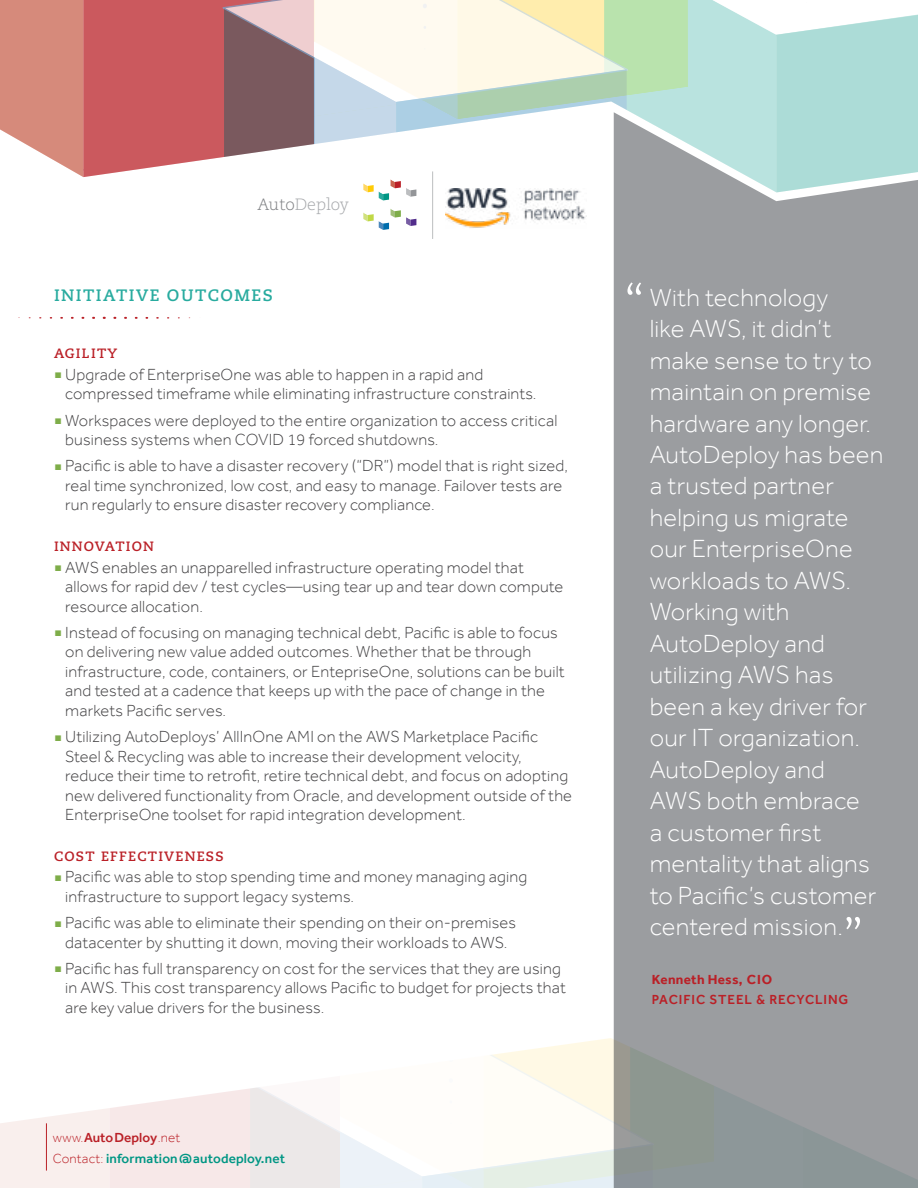
<style>
.page{position:relative;width:918px;height:1188px;background:#fff}
.page>*{position:absolute;margin:0;border:0;box-sizing:border-box;transform-origin:0 0}
.t1{font:300 25.5px/31.5px "Effra";letter-spacing:.01em;color:#fff}
.t2{font:300 16.5px/19.5px "Effra";letter-spacing:.01em;color:#414042}
.t3{font:700 16.5px "Caecilia LT Pro 75";letter-spacing:.09em;color:#28ab9f}
.t4{font:300 16.35px "Caecilia";letter-spacing:-.005em;color:#a7a9ac}
.t5{font:500 13.5px/21px "Effra";letter-spacing:.01em;color:#009684}
.t6{font:700 13.5px "Caecilia LT Pro 75";letter-spacing:.09em;color:#ba2027}
.t7{font:500 13.5px "Effra";letter-spacing:.07em;color:#ba2027}
.t8{font:700 13.5px "Effra";letter-spacing:.02em;color:#ba2027}
.s1{color:#808285}
.s2{color:#7ead49}
.s3{font-weight:300;color:#ba2027}
.s4{color:#ba2027}
.s5{font-family:"Caecilia LT Pro 45";font-size:51px}
</style>
<div class="page">
<div style="left:614px;top:200px;width:304px;height:838px;background:#9b9da0"></div>
<svg style="left:0;top:0;width:918px;height:200px"></svg>
<svg style="left:363px;top:209px;width:53px;height:21px"></svg>
<img style="left:446px;top:189px;width:141px;height:39px">
<hr style="left:432px;top:171px;width:1px;height:68px;background:#bcbec0">
<svg style="left:0;top:1038px;width:918px;height:150px"></svg>
<hr style="left:46px;top:1123px;width:1px;height:48px;background:#ba2027">
<p class="t4" style="left:257px;top:195px;width:93px"><span class="s1">Auto</span>Deploy</p>
<p class="t3" style="left:54px;top:284px;width:221px">INITIATIVE OUTCOMES</p>
<p class="t6" style="left:54px;top:344px;width:65px">AGILITY</p>
<p class="t2" style="left:65px;top:364px;width:473px;text-indent:-11px"><span class="s2">■</span> Upgrade of EnterpriseOne was able to happen in a rapid and compressed timeframe while eliminating infrastructure constraints.</p>
<p class="t2" style="left:65px;top:410px;width:494px;text-indent:-11px"><span class="s2">■</span> Workspaces were deployed to the entire organization to access critical business systems when COVID 19 forced shutdowns.</p>
<p class="t2" style="left:65px;top:456px;width:504px;text-indent:-11px"><span class="s2">■</span> Pacific is able to have a disaster recovery (“DR”) model that is right sized, real time synchronized, low cost, and easy to manage. Failover tests are run regularly to ensure disaster recovery compliance.</p>
<p class="t6" style="left:54px;top:537px;width:102px">INNOVATION</p>
<p class="t2" style="left:65px;top:557px;width:500px;text-indent:-11px"><span class="s2">■</span> AWS enables an unapparelled infrastructure operating model that allows for rapid dev / test cycles—using tear up and tear down compute resource allocation.</p>
<p class="t2" style="left:65px;top:622px;width:501px;text-indent:-11px"><span class="s2">■</span> Instead of focusing on managing technical debt, Pacific is able to focus on delivering new value added outcomes. Whether that be through infrastructure, code, containers, or EntepriseOne, solutions can be built and tested at a cadence that keeps up with the pace of change in the markets Pacific serves.</p>
<p class="t2" style="left:65px;top:727px;width:508px;text-indent:-11px"><span class="s2">■</span> Utilizing AutoDeploys’ AllInOne AMI on the AWS Marketplace Pacific Steel &amp; Recycling was able to increase their development velocity, reduce their time to retrofit, retire technical debt, and focus on adopting new delivered functionality from Oracle, and development outside of the EnterpriseOne toolset for rapid integration development.</p>
<p class="t6" style="left:54px;top:847px;width:171px">COST EFFECTIVENESS</p>
<p class="t2" style="left:65px;top:867px;width:464px;text-indent:-11px"><span class="s2">■</span> Pacific was able to stop spending time and money managing aging infrastructure to support legacy systems.</p>
<p class="t2" style="left:54px;top:913px;width:464px;text-align:center"><span class="s2">■</span> Pacific was able to eliminate their spending on their on-premises datacenter by shutting it down, moving their workloads to AWS.</p>
<p class="t2" style="left:65px;top:958px;width:502px;text-indent:-11px"><span class="s2">■</span> Pacific has full transparency on cost for the services that they are using in AWS. This cost transparency allows Pacific to budget for projects that are key value drivers for the business.</p>
<p class="t5" style="left:53px;top:1127px;width:234px"><span class="s3">www.</span><span class="s4">AutoDeploy</span><span class="s3">.net<br>Contact:</span> information@autodeploy.net</p>
<p class="t1" style="left:650px;top:281px;width:235px;text-indent:-25px"><span class="s5">“</span> With technology<br>like AWS, it didn’t make sense to try to maintain on premise hardware any longer.<br>AutoDeploy has been a trusted partner helping us migrate our EnterpriseOne workloads to AWS.<br>Working with<br>AutoDeploy and utilizing AWS has been a key driver for our IT organization.<br>AutoDeploy and<br>AWS both embrace<br>a customer first mentality that aligns to Pacific’s customer centered mission.<span class="s5">”</span></p>
<p class="t8" style="left:652px;top:972px;width:122px">Kenneth Hess, CIO</p>
<p class="t7" style="left:652px;top:991px;width:198px">PACIFIC STEEL &amp; RECYCLING</p>
</div>
